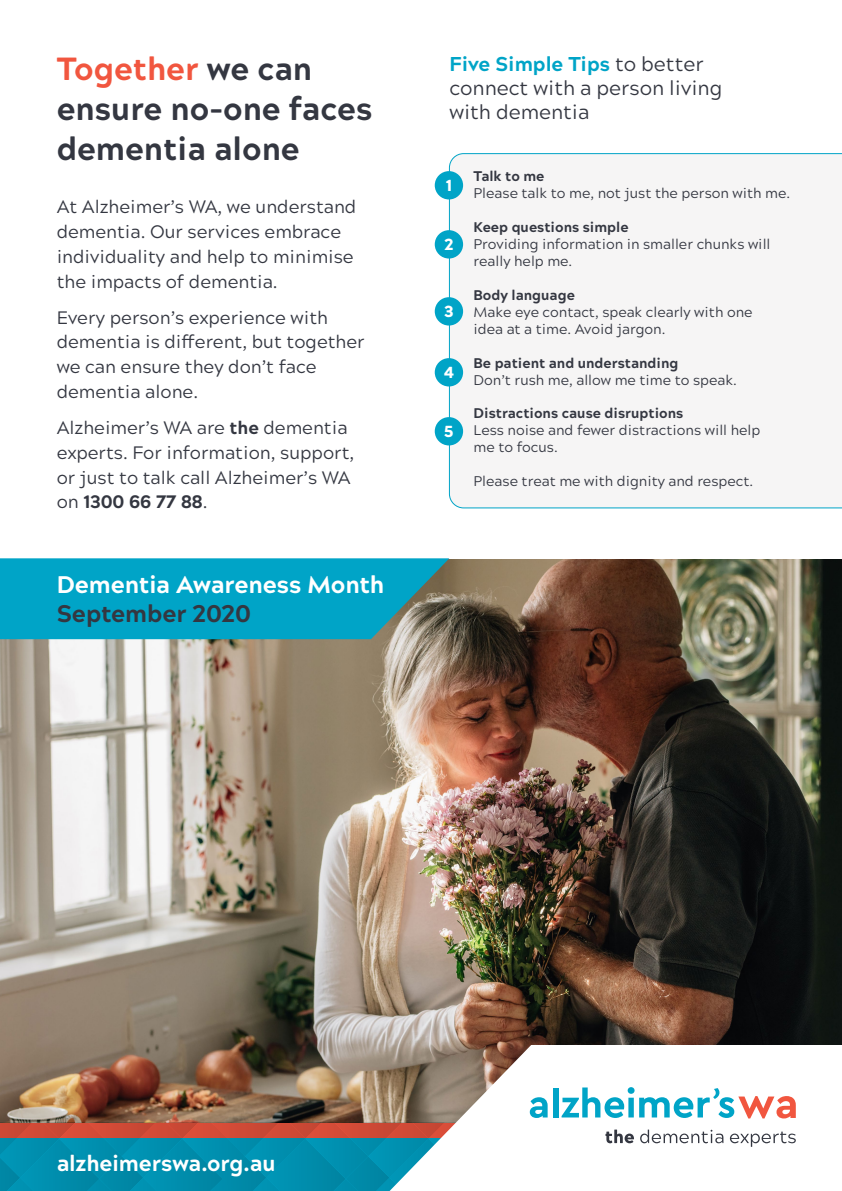
<style>
.page{position:relative;width:842px;height:1191px;background:#fff}
.page>*{position:absolute;margin:0;border:0;box-sizing:border-box;transform-origin:0 0}
.t1{font:800 32px/40.2px "Acherus Grotesque";color:#343741}
.t2{font:800 24px "Acherus Grotesque";letter-spacing:-.005em;color:#fff}
.t3{font:800 24px "Acherus Grotesque";letter-spacing:-.005em;color:#343741}
.t4{font:800 22px "Acherus Grotesque";letter-spacing:-.005em;color:#fff}
.t5{font:20px/24px "Acherus Grotesque";color:#343741}
.t6{font:18px/24.8px "Acherus Grotesque";color:#343741}
.t7{font:900 16px "Acherus Grotesque";color:#fff}
.t8{font:14px/16.9px "Acherus Grotesque";color:#343741}
.t9{font:800 14px "Acherus Grotesque";color:#343741}
.s1{color:#f1563f}
.s2{font-weight:800}
.s3{font-weight:800;color:#00a4c7}
</style>
<div class="page">
<img style="left:0;top:559px;width:842px;height:563px">
<svg style="left:0;top:558px;width:449px;height:81px;background:#0ca0bf"></svg>
<div style="left:449px;top:153px;width:393px;height:355px;background:#f6f5f5"></div>
<div style="left:435px;top:171px;width:28px;height:28px;background:#00a4c7;border-radius:50%"></div>
<div style="left:435px;top:230px;width:28px;height:28px;background:#00a4c7;border-radius:50%"></div>
<div style="left:435px;top:297px;width:28px;height:28px;background:#00a4c7;border-radius:50%"></div>
<div style="left:435px;top:358px;width:28px;height:28px;background:#00a4c7;border-radius:50%"></div>
<div style="left:435px;top:417px;width:28px;height:28px;background:#00a4c7;border-radius:50%"></div>
<img style="left:245px;top:1122px;width:39px;height:16px">
<img style="left:284px;top:1122px;width:44px;height:16px">
<img style="left:328px;top:1122px;width:39px;height:16px">
<img style="left:0;top:1122px;width:38px;height:16px">
<img style="left:38px;top:1122px;width:44px;height:16px">
<img style="left:82px;top:1122px;width:39px;height:16px">
<img style="left:244px;top:1138px;width:22px;height:18px">
<img style="left:244px;top:1156px;width:22px;height:35px">
<img style="left:266px;top:1138px;width:80px;height:53px">
<img style="left:328px;top:1138px;width:39px;height:18px">
<img style="left:346px;top:1156px;width:21px;height:35px">
<svg style="left:367px;top:1122px;width:23px;height:69px;background:#2e7e91"></svg>
<img style="left:0;top:1138px;width:20px;height:53px">
<img style="left:20px;top:1138px;width:79px;height:53px">
<img style="left:82px;top:1138px;width:39px;height:18px">
<img style="left:99px;top:1156px;width:22px;height:35px">
<svg style="left:121px;top:1122px;width:123px;height:69px;background:#3b7a8b"></svg>
<img style="left:205px;top:1138px;width:38px;height:16px">
<img style="left:183px;top:1179px;width:39px;height:12px">
<img style="left:222px;top:1158px;width:21px;height:33px">
<svg style="left:390px;top:1045px;width:452px;height:146px"></svg>
<svg style="left:530px;top:1097px;width:18px;height:21px"></svg>
<div style="left:553px;top:1087px;width:5px;height:30px;background:#00a4c7"></div>
<svg style="left:562px;top:1087px;width:234px;height:67px"></svg>
<h1 class="t1" style="left:57px;top:47px;width:317px"><span class="s1">Together</span> we can ensure no-one faces dementia alone</h1>
<p class="t6" style="left:57px;top:194px;width:301px">At Alzheimer’s WA, we understand dementia. Our services embrace individuality and help to minimise the impacts of dementia.</p>
<p class="t6" style="left:57px;top:304px;width:310px">Every person’s experience with dementia is different, but together we can ensure they don’t face dementia alone.</p>
<p class="t6" style="left:57px;top:414px;width:299px">Alzheimer’s WA are <span class="s2">the</span> dementia experts. For information, support, or just to talk call Alzheimer’s WA on <span class="s2">1300 66 77 88</span>.</p>
<h2 class="t2" style="left:57px;top:564px;width:329px">Dementia Awareness Month</h2>
<h2 class="t3" style="left:57px;top:593px;width:196px">September 2020</h2>
<p class="t5" style="left:449px;top:51px;width:275px"><span class="s3">Five Simple Tips</span> to better connect with a person living with dementia</p>
<p class="t7" style="left:446px;top:172px;width:8px">1</p>
<p class="t7" style="left:444px;top:231px;width:10px">2</p>
<p class="t7" style="left:444px;top:298px;width:11px">3</p>
<p class="t7" style="left:444px;top:358px;width:12px">4</p>
<p class="t7" style="left:444px;top:417px;width:11px">5</p>
<p class="t9" style="left:474px;top:164px;width:72px">Talk to me</p>
<p class="t8" style="left:474px;top:184px;width:318px">Please talk to me, not just the person with me.</p>
<p class="t9" style="left:474px;top:215px;width:156px">Keep questions simple</p>
<p class="t8" style="left:474px;top:235px;width:298px">Providing information in smaller chunks will really help me.</p>
<p class="t9" style="left:474px;top:283px;width:103px">Body language</p>
<p class="t8" style="left:474px;top:303px;width:280px">Make eye contact, speak clearly with one idea at a time. Avoid jargon.</p>
<p class="t9" style="left:474px;top:351px;width:206px">Be patient and understanding</p>
<p class="t8" style="left:474px;top:370px;width:265px">Don’t rush me, allow me time to speak.</p>
<p class="t9" style="left:474px;top:401px;width:211px">Distractions cause disruptions</p>
<p class="t8" style="left:474px;top:421px;width:288px">Less noise and fewer distractions will help me to focus.</p>
<p class="t8" style="left:474px;top:472px;width:281px">Please treat me with dignity and respect.</p>
<p class="t4" style="left:57px;top:1144px;width:220px">alzheimerswa.org.au</p>
</div>
